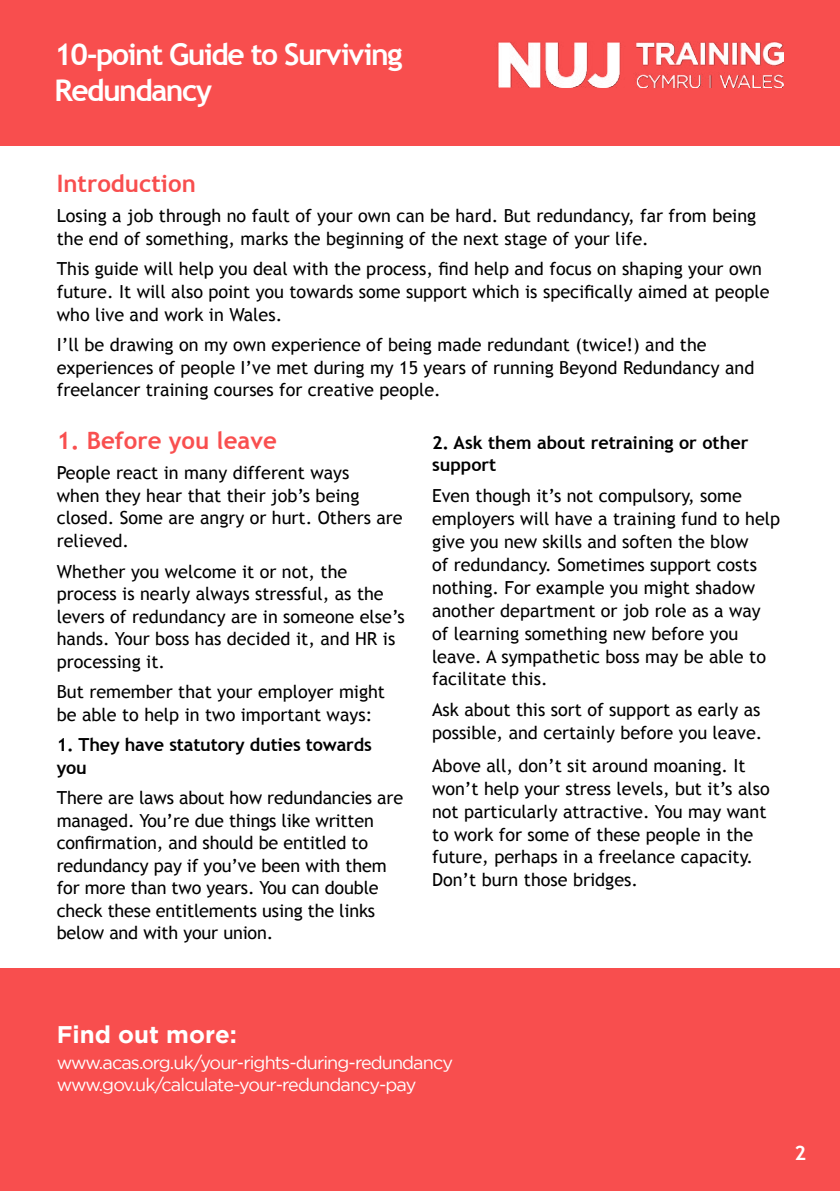
<style>
.page{position:relative;width:840px;height:1191px;background:#fff}
.page>*{position:absolute;margin:0;border:0;box-sizing:border-box;transform-origin:0 0}
.t1{font:700 30px/36px "Trebuchet MS";letter-spacing:-.05em;color:#fff}
.t2{font:700 24px "Trebuchet MS";color:#f94f4f}
.t3{font:700 24px "Gotham";color:#fff}
.t4{font:700 24px "Trebuchet MS";color:#f84e4e}
.t5{font:700 20px "Trebuchet MS";color:#fff}
.t6{font:18px/22.6px "Trebuchet MS";color:#000}
.t7{font:18px/21.6px "Gotham";letter-spacing:-.05em;color:#fff}
.t8{font:700 18px/22.2px "Trebuchet MS";letter-spacing:-.005em;color:#000}
</style>
<div class="page">
<div style="left:0;top:968px;width:839px;height:223px;background:#f84e4e"></div>
<div style="left:0;top:0;width:839px;height:146px;background:#f84e4e"></div>
<img style="left:497px;top:41px;width:285px;height:47px">
<h1 class="t1" style="left:54px;top:36px;width:349px">10-point Guide to Surviving<br>Redundancy</h1>
<h2 class="t4" style="left:57px;top:168px;width:140px">Introduction</h2>
<p class="t6" style="left:57px;top:205px;width:700px">Losing a job through no fault of your own can be hard. But redundancy, far from being the end of something, marks the beginning of the next stage of your life.</p>
<p class="t6" style="left:57px;top:258px;width:714px">This guide will help you deal with the process, find help and focus on shaping your own future. It will also point you towards some support which is specifically aimed at people who live and work in Wales.</p>
<p class="t6" style="left:57px;top:334px;width:698px">I’ll be drawing on my own experience of being made redundant (twice!) and the experiences of people I’ve met during my 15 years of running Beyond Redundancy and freelancer training courses for creative people.</p>
<h2 class="t2" style="left:57px;top:425px;width:221px">1. Before you leave</h2>
<p class="t6" style="left:57px;top:462px;width:347px">People react in many different ways<br>when they hear that their job’s being closed. Some are angry or hurt. Others are relieved.</p>
<p class="t6" style="left:57px;top:560px;width:349px">Whether you welcome it or not, the process is nearly always stressful, as the levers of redundancy are in someone else’s hands. Your boss has decided it, and HR is processing it.</p>
<p class="t6" style="left:57px;top:681px;width:329px">But remember that your employer might be able to help in two important ways:</p>
<p class="t8" style="left:57px;top:734px;width:316px">1. They have statutory duties towards you</p>
<p class="t6" style="left:57px;top:786px;width:348px">There are laws about how redundancies are managed. You’re due things like written confirmation, and should be entitled to redundancy pay if you’ve been with them for more than two years. You can double check these entitlements using the links below and with your union.</p>
<p class="t8" style="left:432px;top:431px;width:318px">2. Ask them about retraining or other support</p>
<p class="t6" style="left:432px;top:485px;width:349px">Even though it’s not compulsory, some employers will have a training fund to help give you new skills and soften the blow<br>of redundancy. Sometimes support costs nothing. For example you might shadow another department or job role as a way of learning something new before you leave. A sympathetic boss may be able to facilitate this.</p>
<p class="t6" style="left:432px;top:699px;width:332px">Ask about this sort of support as early as possible, and certainly before you leave.</p>
<p class="t6" style="left:432px;top:754px;width:339px">Above all, don’t sit around moaning. It won’t help your stress levels, but it’s also not particularly attractive. You may want to work for some of these people in the future, perhaps in a freelance capacity.<br>Don’t burn those bridges.</p>
<h2 class="t3" style="left:57px;top:1021px;width:181px">Find out more:</h2>
<p class="t7" style="left:57px;top:1052px;width:397px">www.acas.org.uk/your-rights-during-redundancy www.gov.uk/calculate-your-redundancy-pay</p>
<p class="t5" style="left:794px;top:1140px;width:13px">2</p>
</div>
